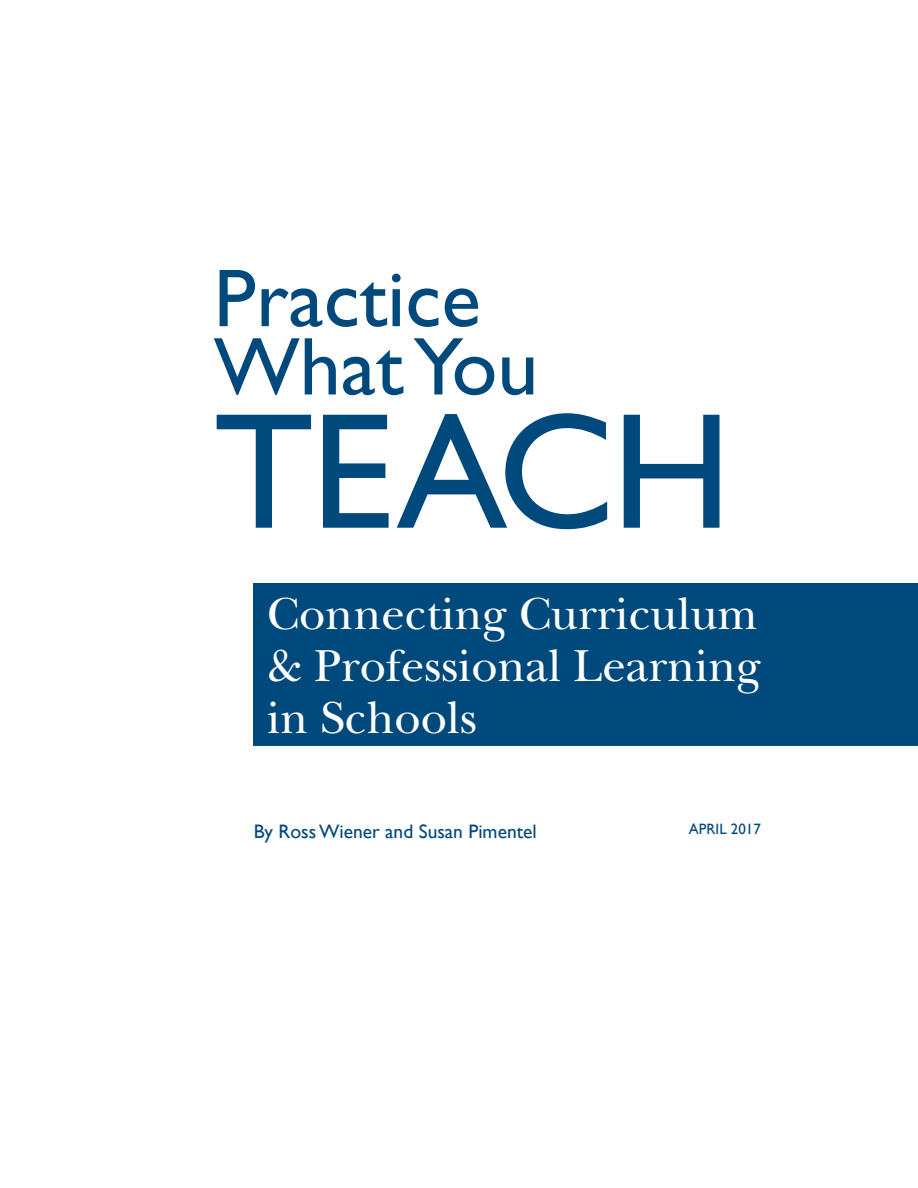
<style>
.page{position:relative;width:918px;height:1188px;background:#fff}
.page>*{position:absolute;margin:0;border:0;box-sizing:border-box;transform-origin:0 0}
.t1{font:165.6px "Gill Sans Std";letter-spacing:-.02em;color:#00497c}
.t2{font:82.35px/68.2px "Gill Sans Std";color:#00497c}
.t3{font:46.8px/52.1px "New Baskerville Std";color:#fff;text-align:justify}
.t4{font:19.5px "Gill Sans";color:#00497c}
.t5{font:15px "Gill Sans";color:#00497c}
</style>
<div class="page">
<div style="left:254px;top:583px;width:664px;height:163px;background:#00497c"></div>
<p class="t2" style="left:214px;top:265px;width:326px">Practice<br>What You</p>
<p class="t1" style="left:214px;top:377px;width:520px">TEACH</p>
<p class="t3" style="left:267px;top:588px;width:495px">Connecting Curriculum &amp; Professional Learning in Schools</p>
<p class="t4" style="left:254px;top:820px;width:285px">By Ross Wiener and Susan Pimentel</p>
<p class="t5" style="left:689px;top:821px;width:73px">APRIL 2017</p>
</div>
